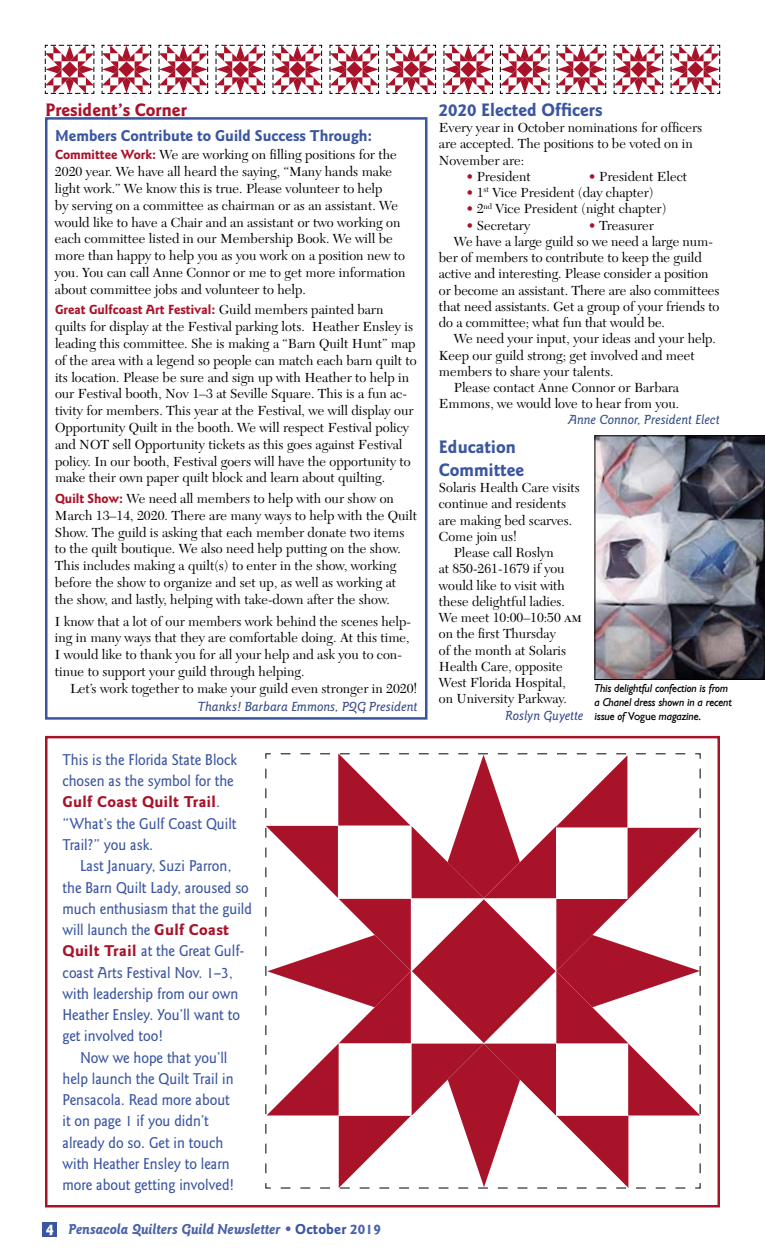
<style>
.page{position:relative;width:765px;height:1260px;background:#fff}
.page>*{position:absolute;margin:0;border:0;box-sizing:border-box;transform-origin:0 0}
.t1{font:700 18.75px/22.5px "Goudy Sans Std";color:#3b56a0}
.t2{font:700 18.75px "Goudy Sans Std";color:#a9132a}
.t3{font:500 16.25px/21.2px "Goudy Sans Std";color:#3b56a0;scale:.94 1}
.t4{font:700 16.25px "Goudy Sans Std";color:#3b56a0}
.t5{font:italic 700 15px "Goudy Sans Std";color:#4962a8}
.t6{font:13.75px/16.8px "New Caledonia LT Std";color:#000}
.t7{font:700 13.75px "Goudy Sans Std";color:#a9132a}
.t8{font:italic 500 13.75px "Goudy Sans Std";color:#324c89}
.t9{font:italic 500 13.75px "Goudy Sans Std";color:#36468b}
.t10{font:italic 11.25px/13.8px "Gibson";color:#000}
.s1{font-family:"Goudy Sans Std";font-weight:700;color:#a9132a}
.s2{font-family:"New Caledonia LT Std";font-weight:400;color:#000}
.s3{color:#324c89}
.s4{font-weight:700;color:#a9132a}
.s5{font-weight:900;font-style:normal;color:#fff}
.s6{font-style:normal;color:#3b56a0}
.s7{font-style:normal}
.s8{color:#a9132a}
</style>
<div class="page">
<div style="left:42px;top:1222px;width:16px;height:16px;background:#3b56a0"></div>
<div style="left:45px;top:117px;width:383px;height:603px;border:2px solid #3b56a0"></div>
<svg style="left:45px;top:45px;width:50px;height:49px"></svg>
<svg style="left:101px;top:45px;width:50px;height:49px"></svg>
<svg style="left:158px;top:45px;width:50px;height:49px"></svg>
<svg style="left:215px;top:45px;width:50px;height:49px"></svg>
<svg style="left:272px;top:45px;width:50px;height:49px"></svg>
<svg style="left:329px;top:45px;width:50px;height:49px"></svg>
<svg style="left:386px;top:45px;width:50px;height:49px"></svg>
<svg style="left:443px;top:45px;width:50px;height:49px"></svg>
<svg style="left:500px;top:45px;width:50px;height:49px"></svg>
<svg style="left:557px;top:45px;width:49px;height:49px"></svg>
<svg style="left:614px;top:45px;width:49px;height:49px"></svg>
<svg style="left:670px;top:45px;width:50px;height:49px"></svg>
<div style="left:45px;top:736px;width:675px;height:472px;border:2px solid #a9132a"></div>
<svg style="left:266px;top:753px;width:435px;height:436px"></svg>
<img style="left:595px;top:436px;width:170px;height:244px">
<h1 class="t2" style="left:46px;top:99px;width:143px">President’s Corner</h1>
<p class="t4" style="left:55px;top:127px;width:319px">Members Contribute to Guild Success Through:</p>
<p class="t6" style="left:55px;top:147px;width:352px"><span class="s1">Committee Work:</span> We are working on filling positions for the 2020 year. We have all heard the saying, “Many hands make light work.” We know this is true. Please volunteer to help<br>by serving on a committee as chairman or as an assistant. We would like to have a Chair and an assistant or two working on each committee listed in our Membership Book. We will be more than happy to help you as you work on a position new to you. You can call Anne Connor or me to get more information about committee jobs and volunteer to help.</p>
<p class="t7" style="left:55px;top:302px;width:330px">Great Gulfcoast Art Festival: <span class="s2">Guild members painted barn</span></p>
<p class="t6" style="left:55px;top:319px;width:363px">quilts for display at the Festival parking lots. Heather Ensley is leading this committee. She is making a “Barn Quilt Hunt” map of the area with a legend so people can match each barn quilt to its location. Please be sure and sign up with Heather to help in our Festival booth, Nov 1–3 at Seville Square. This is a fun ac&shy;tivity for members. This year at the Festival, we will display our Opportunity Quilt in the booth. We will respect Festival policy and NOT sell Opportunity tickets as this goes against Festival policy. In our booth, Festival goers will have the opportunity to make their own paper quilt block and learn about quilting.</p>
<p class="t6" style="left:55px;top:490px;width:364px"><span class="s1">Quilt Show:</span> We need all members to help with our show on March 13–14, 2020. There are many ways to help with the Quilt Show. The guild is asking that each member donate two items to the quilt boutique. We also need help putting on the show.<br>This includes making a quilt(s) to enter in the show, working before the show to organize and set up, as well as working at the show, and lastly, helping with take-down after the show.</p>
<p class="t6" style="left:55px;top:613px;width:358px">I know that a lot of our members work behind the scenes help&shy;ing in many ways that they are comfortable doing. At this time, I would like to thank you for all your help and ask you to con&shy;tinue to support your guild through helping.</p>
<p class="t6" style="left:70px;top:680px;width:349px">Let’s work together to make your guild even stronger in 2020!</p>
<p class="t9" style="left:197px;top:699px;width:222px">Thanks! <span class="s3">Barbara Emmons,</span> PQG President</p>
<p class="t3" style="left:62px;top:749px;width:187px">This is the Florida State Block chosen as the symbol for the<br><span class="s4">Gulf Coast Quilt Trail</span>. “What’s the Gulf Coast Quilt<br>Trail?” you ask.</p>
<p class="t3" style="left:80px;top:856px;width:163px">Last January, Suzi Parron,</p>
<p class="t3" style="left:62px;top:877px;width:200px">the Barn Quilt Lady, aroused so</p>
<p class="t3" style="left:62px;top:898px;width:203px">much enthusiasm that the guild</p>
<p class="t3" style="left:62px;top:919px;width:179px">will launch the <span class="s4">Gulf Coast</span></p>
<p class="t3" style="left:63px;top:941px;width:195px"><span class="s4">Quilt Trail</span> at the Great Gulf-</p>
<p class="t3" style="left:62px;top:962px;width:183px">coast Arts Festival Nov. 1–3,</p>
<p class="t3" style="left:62px;top:983px;width:188px">with leadership from our own</p>
<p class="t3" style="left:62px;top:1004px;width:190px">Heather Ensley. You’ll want to</p>
<p class="t3" style="left:62px;top:1026px;width:109px">get involved too!</p>
<p class="t3" style="left:80px;top:1047px;width:158px">Now we hope that you’ll</p>
<p class="t3" style="left:62px;top:1068px;width:184px">help launch the Quilt Trail in</p>
<p class="t3" style="left:62px;top:1089px;width:180px">Pensacola. Read more about</p>
<p class="t3" style="left:62px;top:1111px;width:157px">it on page 1 if you didn’t</p>
<p class="t3" style="left:62px;top:1132px;width:173px">already do so. Get in touch</p>
<p class="t3" style="left:62px;top:1153px;width:180px">with Heather Ensley to learn</p>
<p class="t3" style="left:62px;top:1174px;width:185px">more about getting involved!</p>
<p class="t5" style="left:46px;top:1220px;width:336px"><span class="s5">4</span> Pensacola Quilters Guild Newsletter • <span class="s6">October</span> <span class="s7">2019</span></p>
<h1 class="t1" style="left:439px;top:99px;width:165px">2020 Elected Officers</h1>
<p class="t6" style="left:439px;top:120px;width:265px;line-height:16.2px">Every year in October nominations for officers are accepted. The positions to be voted on in<br>November are:</p>
<p class="t6" style="left:466px;top:168px;width:66px"><span class="s8">•</span> President</p>
<p class="t6" style="left:589px;top:168px;width:100px"><span class="s8">•</span> President Elect</p>
<p class="t6" style="left:466px;top:184px;width:189px"><span class="s8">•</span> 1<sup>st</sup> Vice President (day chapter)</p>
<p class="t6" style="left:466px;top:201px;width:201px"><span class="s8">•</span> 2<sup>nd</sup> Vice President (night chapter)</p>
<p class="t6" style="left:466px;top:217px;width:65px"><span class="s8">•</span> Secretary</p>
<p class="t6" style="left:589px;top:217px;width:67px"><span class="s8">•</span> Treasurer</p>
<p class="t6" style="left:454px;top:233px;width:261px">We have a large guild so we need a large num-</p>
<p class="t6" style="left:439px;top:249px;width:264px">ber of members to contribute to keep the guild</p>
<p class="t6" style="left:439px;top:266px;width:271px">active and interesting. Please consider a position</p>
<p class="t6" style="left:439px;top:282px;width:282px">or become an assistant. There are also committees</p>
<p class="t6" style="left:439px;top:298px;width:282px">that need assistants. Get a group of your friends to</p>
<p class="t6" style="left:439px;top:314px;width:228px">do a committee; what fun that would be.</p>
<p class="t6" style="left:454px;top:331px;width:264px">We need your input, your ideas and your help.</p>
<p class="t6" style="left:439px;top:347px;width:257px">Keep our guild strong; get involved and meet</p>
<p class="t6" style="left:439px;top:363px;width:176px">members to share your talents.</p>
<p class="t6" style="left:454px;top:380px;width:227px">Please contact Anne Connor or Barbara</p>
<p class="t6" style="left:439px;top:396px;width:242px">Emmons, we would love to hear from you.</p>
<p class="t8" style="left:568px;top:412px;width:153px">Anne Connor, President Elect</p>
<h1 class="t1" style="left:439px;top:436px;width:87px">Education<br>Committee</h1>
<p class="t6" style="left:439px;top:480px;width:142px">Solaris Health Care visits</p>
<p class="t6" style="left:439px;top:496px;width:129px">continue and residents</p>
<p class="t6" style="left:439px;top:512px;width:135px">are making bed scarves.</p>
<p class="t6" style="left:439px;top:528px;width:80px">Come join us!</p>
<p class="t6" style="left:454px;top:545px;width:101px">Please call Roslyn</p>
<p class="t6" style="left:439px;top:561px;width:127px">at 850-261-1679 if you</p>
<p class="t6" style="left:439px;top:577px;width:127px">would like to visit with</p>
<p class="t6" style="left:439px;top:593px;width:128px">these delightful ladies.</p>
<p class="t6" style="left:439px;top:610px;width:144px">We meet 10:00–10:50 am</p>
<p class="t6" style="left:439px;top:626px;width:118px">on the first Thursday</p>
<p class="t6" style="left:439px;top:642px;width:129px">of the month at Solaris</p>
<p class="t6" style="left:439px;top:658px;width:125px">Health Care, opposite</p>
<p class="t6" style="left:439px;top:675px;width:128px">West Florida Hospital,</p>
<p class="t6" style="left:439px;top:691px;width:130px">on University Parkway.</p>
<p class="t8" style="left:506px;top:708px;width:79px">Roslyn Guyette</p>
<p class="t10" style="left:595px;top:682px;width:139px">This delightful confection is from a Chanel dress shown in a recent issue of <span class="s7">Vogue</span> magazine.</p>
</div>
